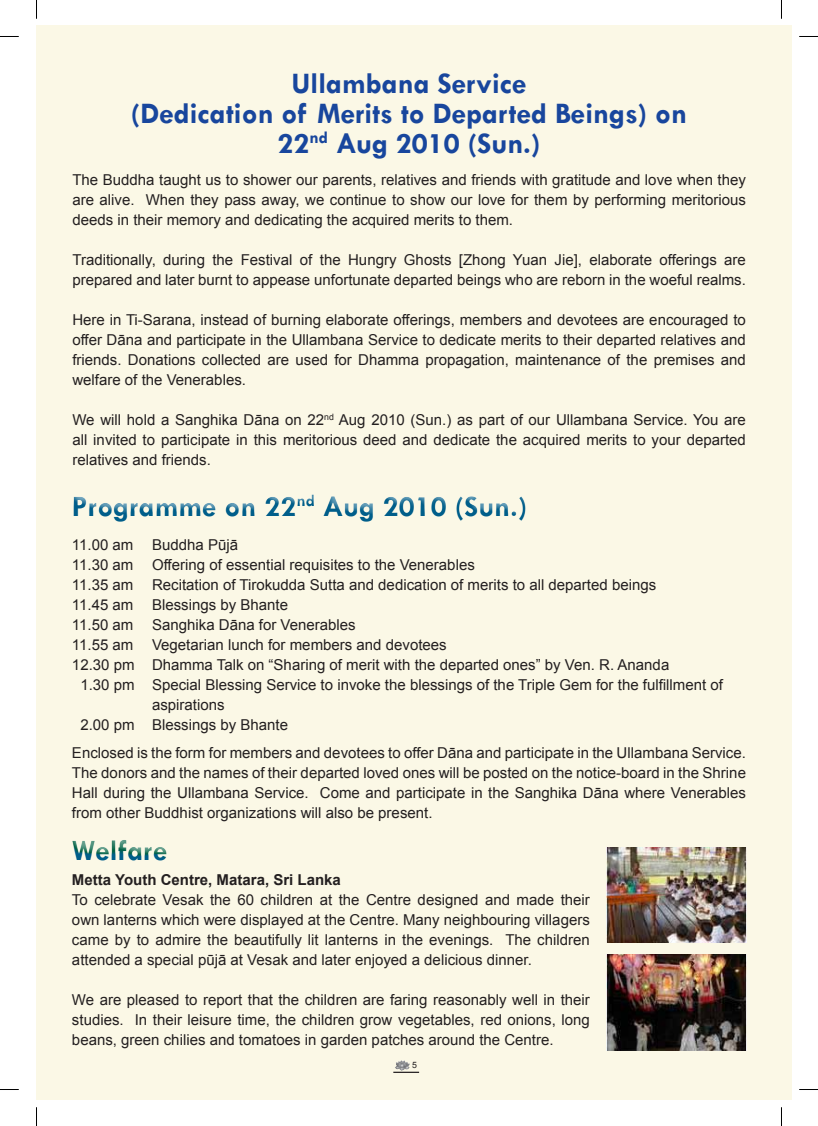
<style>
.page{position:relative;width:818px;height:1126px;background:#fff}
.page>*{position:absolute;margin:0;border:0;box-sizing:border-box;transform-origin:0 0}
.t1{font:700 30px "Tw Cen";color:#18469d}
.t2{font:700 30px "Tw Cen";color:#005e8a}
.t3{font:700 30px "Tw Cen";color:#006243}
.t4{font:15px/20px "Arial";color:#231f20;text-align:justify}
.t5{font:700 15px "Arial";color:#231f20}
.t6{font:8.75px "Arial";color:#231f20}
</style>
<div class="page">
<div style="left:36px;top:26px;width:755px;height:1073px;background:#fbf8e6"></div>
<svg style="left:73px;top:497px;width:452px;height:25px"></svg>
<svg style="left:73px;top:846px;width:93px;height:15px"></svg>
<img style="left:606px;top:847px;width:139px;height:95px">
<img style="left:606px;top:954px;width:139px;height:96px">
<svg style="left:393px;top:1060px;width:26px;height:12px"></svg>
<svg style="left:0;top:36px;width:19px;height:1px"></svg>
<svg style="left:799px;top:36px;width:18px;height:1px"></svg>
<svg style="left:0;top:1089px;width:19px;height:1px"></svg>
<svg style="left:799px;top:1089px;width:18px;height:1px"></svg>
<svg style="left:36px;top:0;width:1px;height:19px"></svg>
<svg style="left:36px;top:1107px;width:1px;height:18px"></svg>
<p class="t1" style="left:291px;top:65px;width:236px">Ullambana Service</p>
<p class="t1" style="left:131px;top:95px;width:557px">(Dedication of Merits to Departed Beings) on</p>
<p class="t1" style="left:277px;top:125px;width:264px">22<sup>nd</sup> Aug 2010 (Sun.)</p>
<p class="t4" style="left:72px;top:170px;width:674px">The Buddha taught us to shower our parents, relatives and friends with gratitude and love when they are alive. When they pass away, we continue to show our love for them by performing meritorious deeds in their memory and dedicating the acquired merits to them.</p>
<p class="t4" style="left:72px;top:250px;width:674px">Traditionally, during the Festival of the Hungry Ghosts [Zhong Yuan Jie], elaborate offerings are prepared and later burnt to appease unfortunate departed beings who are reborn in the woeful realms.</p>
<p class="t4" style="left:72px;top:310px;width:674px">Here in Ti-Sarana, instead of burning elaborate offerings, members and devotees are encouraged to offer Dāna and participate in the Ullambana Service to dedicate merits to their departed relatives and friends. Donations collected are used for Dhamma propagation, maintenance of the premises and welfare of the Venerables.</p>
<p class="t4" style="left:72px;top:410px;width:674px">We will hold a Sanghika Dāna on 22<sup>nd</sup> Aug 2010 (Sun.) as part of our Ullambana Service. You are all invited to participate in this meritorious deed and dedicate the acquired merits to your departed relatives and friends.</p>
<h1 class="t2" style="left:72px;top:489px;width:456px">Programme on 22<sup>nd</sup> Aug 2010 (Sun.)</h1>
<p class="t4" style="left:72px;top:535px;width:167px">11.00 am Buddha Pūjā</p>
<p class="t4" style="left:72px;top:555px;width:404px">11.30 am Offering of essential requisites to the Venerables</p>
<p class="t4" style="left:72px;top:575px;width:585px">11.35 am Recitation of Tirokudda Sutta and dedication of merits to all departed beings</p>
<p class="t4" style="left:72px;top:595px;width:217px">11.45 am Blessings by Bhante</p>
<p class="t4" style="left:72px;top:615px;width:285px">11.50 am Sanghika Dāna for Venerables</p>
<p class="t4" style="left:72px;top:635px;width:376px">11.55 am Vegetarian lunch for members and devotees</p>
<p class="t4" style="left:72px;top:655px;width:598px">12.30 pm Dhamma Talk on “Sharing of merit with the departed ones” by Ven. R. Ananda</p>
<p class="t4" style="left:152px;top:675px;width:572px;text-indent:-72px">1.30 pm Special Blessing Service to invoke the blessings of the Triple Gem for the fulfillment of aspirations</p>
<p class="t4" style="left:80px;top:715px;width:209px">2.00 pm Blessings by Bhante</p>
<p class="t4" style="left:72px;top:742px;width:675px">Enclosed is the form for members and devotees to offer Dāna and participate in the Ullambana Service.<br>The donors and the names of their departed loved ones will be posted on the notice-board in the Shrine Hall during the Ullambana Service. Come and participate in the Sanghika Dāna where Venerables from other Buddhist organizations will also be present.</p>
<h1 class="t3" style="left:72px;top:832px;width:97px">Welfare</h1>
<p class="t5" style="left:72px;top:869px;width:270px">Metta Youth Centre, Matara, Sri Lanka</p>
<p class="t4" style="left:72px;top:889px;width:519px">To celebrate Vesak the 60 children at the Centre designed and made their own lanterns which were displayed at the Centre. Many neighbouring villagers came by to admire the beautifully lit lanterns in the evenings. The children attended a special pūjā at Vesak and later enjoyed a delicious dinner.</p>
<p class="t4" style="left:72px;top:989px;width:519px">We are pleased to report that the children are faring reasonably well in their studies. In their leisure time, the children grow vegetables, red onions, long beans, green chilies and tomatoes in garden patches around the Centre.</p>
<p class="t6" style="left:412px;top:1059px;width:6px">5</p>
</div>
